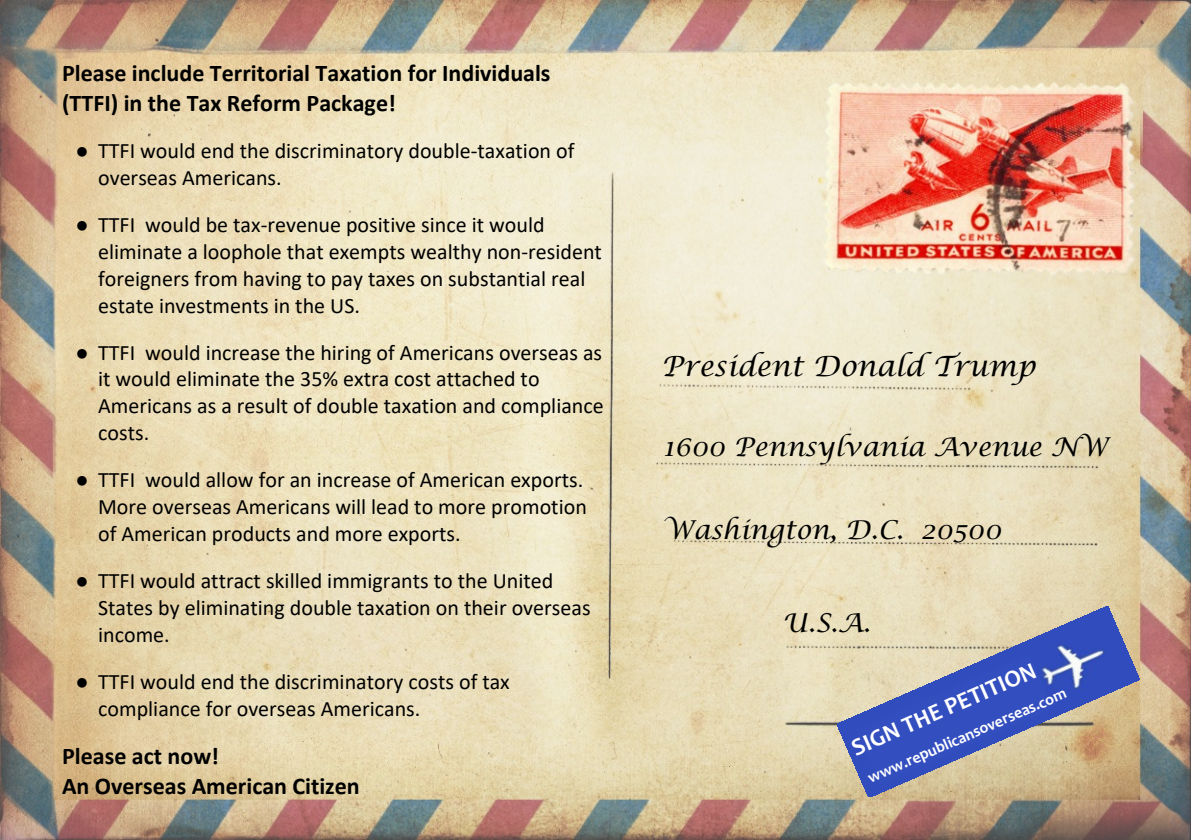
<style>
.page{position:relative;width:1191px;height:840px;background:#fff}
.page>*{position:absolute;margin:0;border:0;box-sizing:border-box;transform-origin:0 0}
.t1{font:italic 28px "Lucida Calligraphy";color:#000}
.t2{font:italic 26px "Lucida Calligraphy";color:#000}
.t3{font:700 24px/29.4px "Calibri";color:#000}
.t4{font:700 24px "Candara";color:#fff}
.t5{font:22px/26.8px "Calibri";color:#000}
.t6{font:700 16px "Candara";color:#fff}
.s1{font-family:"Times New Roman"}
</style>
<div class="page">
<img style="left:0;top:0;width:1190px;height:839px">
<img style="left:824px;top:82px;width:311px;height:194px">
<img style="left:837px;top:605px;width:302px;height:191px">
<svg style="left:856px;top:653px;width:197px;height:130px;background:#707db7"></svg>
<p class="t3" style="left:62px;top:61px;width:490px">Please include Territorial Taxation for Individuals (TTFI) in the Tax Reform Package!</p>
<p class="t5" style="left:98px;top:139px;width:478px;text-indent:-22px"><span class="s1">●</span> TTFI would end the discriminatory double-taxation of overseas Americans.</p>
<p class="t5" style="left:98px;top:213px;width:505px;text-indent:-22px"><span class="s1">●</span> TTFI would be tax-revenue positive since it would eliminate a loophole that exempts wealthy non-resident foreigners from having to pay taxes on substantial real estate investments in the US.</p>
<p class="t5" style="left:98px;top:340px;width:507px;text-indent:-22px"><span class="s1">●</span> TTFI would increase the hiring of Americans overseas as it would eliminate the 35% extra cost attached to Americans as a result of double taxation and compliance costs.</p>
<p class="t5" style="left:98px;top:468px;width:490px;text-indent:-22px"><span class="s1">●</span> TTFI would allow for an increase of American exports.<br>More overseas Americans will lead to more promotion of American products and more exports.</p>
<p class="t5" style="left:98px;top:568px;width:494px;text-indent:-22px"><span class="s1">●</span> TTFI would attract skilled immigrants to the United<br>States by eliminating double taxation on their overseas income.</p>
<p class="t5" style="left:98px;top:669px;width:413px;text-indent:-22px"><span class="s1">●</span> TTFI would end the discriminatory costs of tax compliance for overseas Americans.</p>
<p class="t3" style="left:62px;top:743px;width:299px">Please act now!<br>An Overseas American Citizen</p>
<p class="t1" style="left:661px;top:352px;width:375px">President Donald Trump</p>
<p class="t2" style="left:663px;top:433px;width:446px">1600 Pennsylvania Avenue NW</p>
<p class="t2" style="left:663px;top:516px;width:340px">Washington, D.C. 20500</p>
<p class="t2" style="left:782px;top:609px;width:89px">U.S.A.</p>
<p class="t4" style="left:849px;top:740px;width:200px;rotate:-24deg">SIGN THE PETITION</p>
<p class="t6" style="left:866px;top:772px;width:217px;rotate:-24deg">www.republicansoverseas.com</p>
</div>
